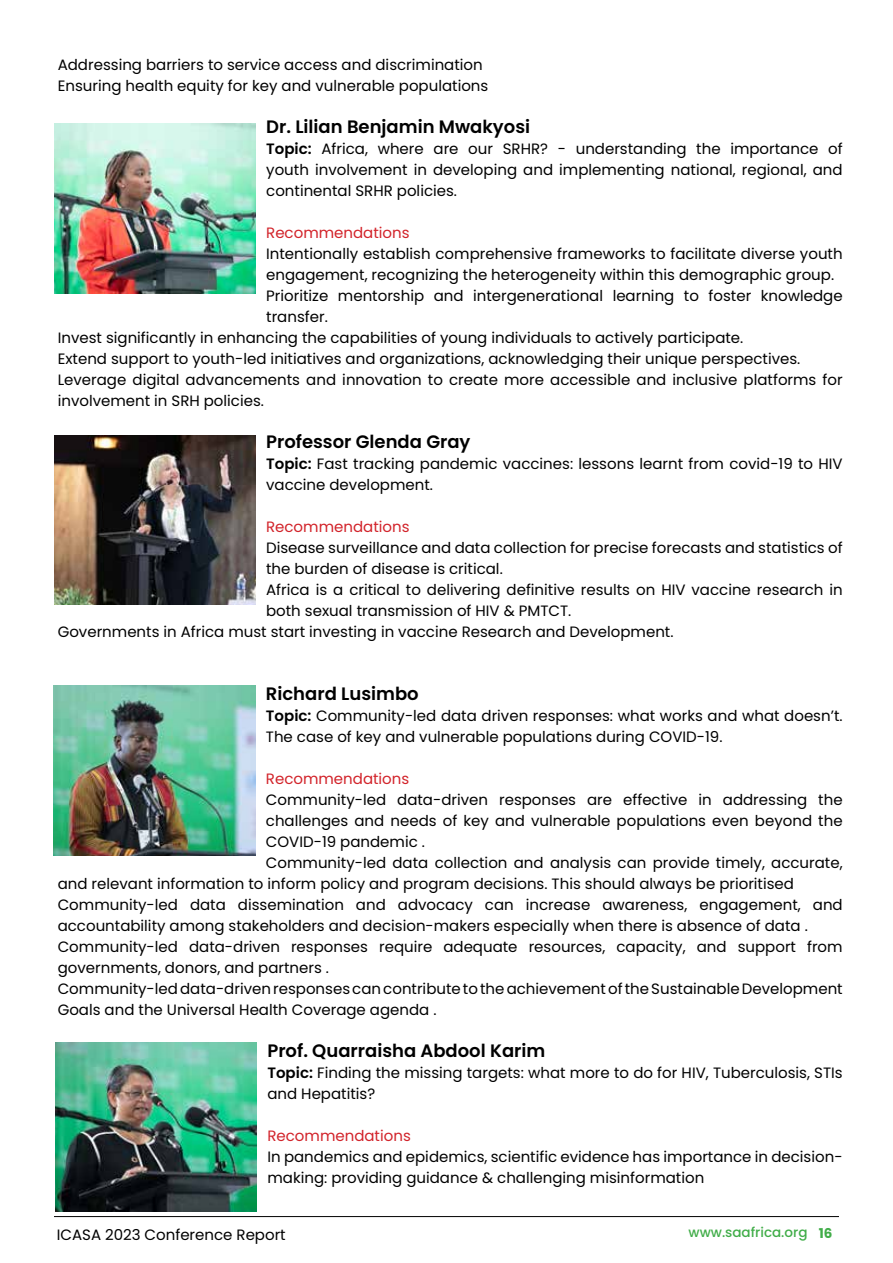
<style>
.page{position:relative;width:893px;height:1263px;background:#fff}
.page>*{position:absolute;margin:0;border:0;box-sizing:border-box;transform-origin:0 0}
.t1{font:600 18px "Poppins";color:#000}
.t2{font:15px/21px "Poppins";color:#000}
.t3{font:15px "Poppins";color:#d2232a}
.t4{font:500 13.5px "Poppins";color:#41ad49}
.s1{font-weight:600}
.s2{font-weight:700}
</style>
<div class="page">
<hr style="left:54px;top:1216px;width:785px;height:1px;background:#000">
<img style="left:54px;top:124px;width:202px;height:169px">
<img style="left:54px;top:435px;width:202px;height:169px">
<img style="left:54px;top:686px;width:201px;height:169px">
<img style="left:55px;top:1042px;width:202px;height:170px">
<p class="t2" style="left:58px;top:54px;width:432px">Addressing barriers to service access and discrimination<br>Ensuring health equity for key and vulnerable populations</p>
<p class="t1" style="left:266px;top:116px;width:265px">Dr. Lilian Benjamin Mwakyosi</p>
<p class="t2" style="left:266px;top:138px;width:578px;text-align:justify"><span class="s1">Topic:</span> Africa, where are our SRHR? - understanding the importance of youth involvement in developing and implementing national, regional, and continental SRHR policies.</p>
<p class="t3" style="left:266px;top:224px;width:145px">Recommendations</p>
<p class="t2" style="left:266px;top:243px;width:578px">Intentionally establish comprehensive frameworks to facilitate diverse youth</p>
<p class="t2" style="left:266px;top:264px;width:569px">engagement, recognizing the heterogeneity within this demographic group.</p>
<p class="t2" style="left:266px;top:285px;width:578px">Prioritize mentorship and intergenerational learning to foster knowledge</p>
<p class="t2" style="left:266px;top:306px;width:63px">transfer.</p>
<p class="t2" style="left:58px;top:327px;width:687px">Invest significantly in enhancing the capabilities of young individuals to actively participate.</p>
<p class="t2" style="left:58px;top:348px;width:744px">Extend support to youth-led initiatives and organizations, acknowledging their unique perspectives.</p>
<p class="t2" style="left:58px;top:369px;width:786px">Leverage digital advancements and innovation to create more accessible and inclusive platforms for</p>
<p class="t2" style="left:58px;top:390px;width:208px">involvement in SRH policies.</p>
<p class="t1" style="left:266px;top:431px;width:206px">Professor Glenda Gray</p>
<p class="t2" style="left:266px;top:453px;width:578px"><span class="s1">Topic:</span> Fast tracking pandemic vaccines: lessons learnt from covid-19 to HIV vaccine development.</p>
<p class="t3" style="left:266px;top:518px;width:145px">Recommendations</p>
<p class="t2" style="left:266px;top:537px;width:578px">Disease surveillance and data collection for precise forecasts and statistics of</p>
<p class="t2" style="left:266px;top:558px;width:238px">the burden of disease is critical.</p>
<p class="t2" style="left:266px;top:579px;width:578px">Africa is a critical to delivering definitive results on HIV vaccine research in</p>
<p class="t2" style="left:266px;top:600px;width:307px">both sexual transmission of HIV &amp; PMTCT.</p>
<p class="t2" style="left:58px;top:621px;width:617px">Governments in Africa must start investing in vaccine Research and Development.</p>
<p class="t1" style="left:266px;top:683px;width:154px">Richard Lusimbo</p>
<p class="t2" style="left:266px;top:705px;width:578px"><span class="s1">Topic:</span> Community-led data driven responses: what works and what doesn’t.<br>The case of key and vulnerable populations during COVID-19.</p>
<p class="t3" style="left:266px;top:770px;width:145px">Recommendations</p>
<p class="t2" style="left:266px;top:789px;width:578px">Community-led data-driven responses are effective in addressing the</p>
<p class="t2" style="left:266px;top:810px;width:578px">challenges and needs of key and vulnerable populations even beyond the</p>
<p class="t2" style="left:266px;top:831px;width:161px">COVID-19 pandemic .</p>
<p class="t2" style="left:266px;top:852px;width:578px">Community-led data collection and analysis can provide timely, accurate,</p>
<p class="t2" style="left:58px;top:873px;width:738px">and relevant information to inform policy and program decisions. This should always be prioritised</p>
<p class="t2" style="left:58px;top:894px;width:786px">Community-led data dissemination and advocacy can increase awareness, engagement, and</p>
<p class="t2" style="left:58px;top:915px;width:752px">accountability among stakeholders and decision-makers especially when there is absence of data .</p>
<p class="t2" style="left:58px;top:936px;width:786px">Community-led data-driven responses require adequate resources, capacity, and support from</p>
<p class="t2" style="left:58px;top:957px;width:273px">governments, donors, and partners .</p>
<p class="t2" style="left:58px;top:978px;width:786px">Community-led data-driven responses can contribute to the achievement of the Sustainable Development</p>
<p class="t2" style="left:58px;top:999px;width:380px">Goals and the Universal Health Coverage agenda .</p>
<p class="t1" style="left:267px;top:1040px;width:279px">Prof. Quarraisha Abdool Karim</p>
<p class="t2" style="left:267px;top:1062px;width:577px"><span class="s1">Topic:</span> Finding the missing targets: what more to do for HIV, Tuberculosis, STIs and Hepatitis?</p>
<p class="t3" style="left:267px;top:1127px;width:145px">Recommendations</p>
<p class="t2" style="left:267px;top:1146px;width:577px">In pandemics and epidemics, scientific evidence has importance in decision&shy;making: providing guidance &amp; challenging misinformation</p>
<p class="t2" style="left:57px;top:1224px;width:230px">ICASA 2023 Conference Report</p>
<p class="t4" style="left:689px;top:1224px;width:145px">www.saafrica.org <span class="s2">16</span></p>
</div>
